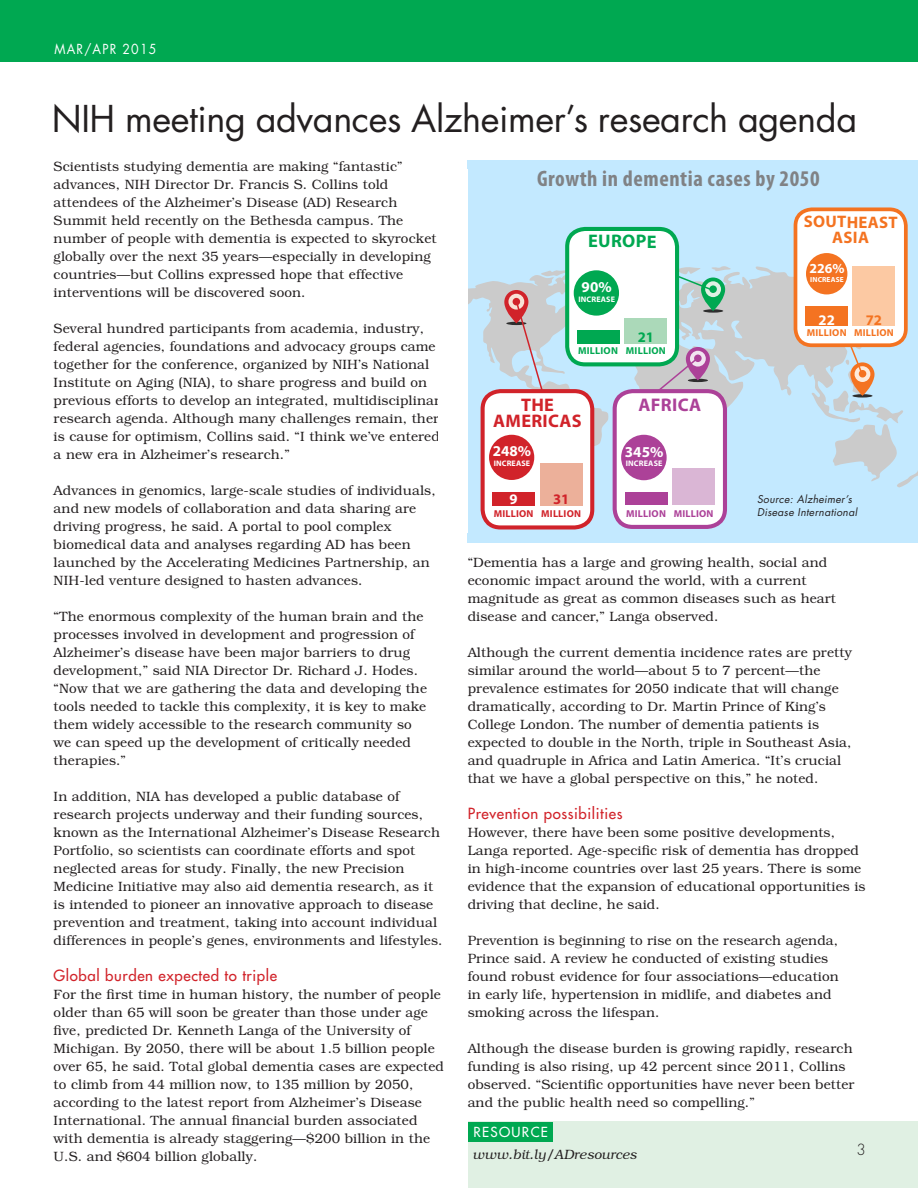
<style>
.page{position:relative;width:918px;height:1188px;background:#fff}
.page>*{position:absolute;margin:0;border:0;box-sizing:border-box;transform-origin:0 0}
.t1{font:36px "Futura Std";letter-spacing:-.01em;color:#231f20}
.t2{font:700 condensed 22.5px "Myriad Pro";letter-spacing:.025em;color:#808285}
.t3{font:700 18.45px "Myriad Pro";letter-spacing:.02em;color:#ac4198}
.t4{font:700 18.3px/16.5px "Myriad Pro";letter-spacing:.02em;color:#d1232a;text-align:center}
.t5{font:700 18.3px "Myriad Pro";letter-spacing:.015em;color:#00a851}
.t6{font:700 16.8px/15px "Myriad Pro";letter-spacing:.015em;color:#f47321;text-align:center}
.t7{font:700 15.15px "Myriad Pro";color:#fff}
.t8{font:500 15px "Futura Std";letter-spacing:.04em;color:#d1232a}
.t9{font:700 15px "Myriad Pro";color:#fff}
.t10{font:300 15px "Futura Std";color:#231f20}
.t11{font:700 14.7px "Myriad Pro";color:#00a851}
.t12{font:700 14.7px "Myriad Pro";color:#fff}
.t13{font:700 14.7px "Myriad Pro";color:#f47321}
.t14{font:700 14.55px "Myriad Pro";color:#d1232a}
.t15{font:700 14.55px "Myriad Pro";color:#fff}
.t16{font:700 13.8px "Myriad Pro";color:#fff}
.t17{font:300 13.5px/18px "Bookman Std";letter-spacing:.01em;color:#231f20}
.t18{font:italic 300 13.5px/22.2px "Bookman Std";letter-spacing:.01em;color:#231f20}
.t19{font:13.5px "Futura Std";letter-spacing:.095em;color:#fff;scale:.91 1}
.t20{font:italic 10.5px/13.5px "Futura Std";letter-spacing:.025em;color:#231f20}
.t21{font:700 10.05px "Myriad Pro";letter-spacing:.02em;color:#d1232a}
.t22{font:700 10.05px "Myriad Pro";letter-spacing:.02em;color:#ac4198}
.t23{font:700 10.05px "Myriad Pro";letter-spacing:.02em;color:#00a851}
.t24{font:700 10.05px "Myriad Pro";letter-spacing:.02em;color:#f47321}
.t25{font:700 8.1px "Myriad Pro";letter-spacing:.02em;color:#fff}
.t26{font:700 7.95px "Myriad Pro";letter-spacing:.02em;color:#fff}
.t27{font:700 7.35px "Myriad Pro";letter-spacing:.02em;color:#fff}
.s1{font-family:"Futura Std";font-weight:500;font-style:normal;color:#fff}
</style>
<div class="page">
<div style="left:0;top:0;width:918px;height:62px;background:#00a851"></div>
<div style="left:468px;top:1122px;width:450px;height:66px;background:#e0f0e3"></div>
<div style="left:468px;top:1122px;width:84px;height:20px;background:#00a851"></div>
<div style="left:468px;top:161px;width:450px;height:382px;background:#c3e9ff"></div>
<svg style="left:468px;top:264px;width:450px;height:240px"></svg>
<svg style="left:703px;top:309px;width:20px;height:4px"></svg>
<div style="left:483px;top:391px;width:109px;height:136px;background:#fff;border-radius:18px"></div>
<div style="left:481px;top:389px;width:113px;height:140px;border:4px solid #d1232a;border-radius:18px"></div>
<div style="left:492px;top:492px;width:43px;height:13px;background:#d1232a"></div>
<div style="left:540px;top:463px;width:42px;height:42px;background:#ecb09a"></div>
<div style="left:489px;top:435px;width:45px;height:45px;background:#d1232a;border-radius:50%"></div>
<div style="left:615px;top:391px;width:110px;height:136px;background:#fff;border-radius:18px"></div>
<div style="left:613px;top:389px;width:114px;height:140px;border:4px solid #ac4198;border-radius:18px"></div>
<div style="left:621px;top:435px;width:46px;height:45px;background:#ac4198;border-radius:50%"></div>
<div style="left:625px;top:493px;width:43px;height:12px;background:#ac4198"></div>
<div style="left:672px;top:469px;width:43px;height:36px;background:#dab6d5"></div>
<svg style="left:655px;top:347px;width:55px;height:47px;background:#bf9eba"></svg>
<div style="left:567px;top:229px;width:110px;height:135px;background:#fff;border-radius:18px"></div>
<div style="left:565px;top:227px;width:114px;height:139px;border:4px solid #00a851;border-radius:18px"></div>
<div style="left:625px;top:318px;width:42px;height:26px;background:#abd9b9"></div>
<div style="left:574px;top:270px;width:45px;height:46px;background:#00a851;border-radius:50%"></div>
<svg style="left:504px;top:290px;width:40px;height:102px"></svg>
<svg style="left:676px;top:275px;width:49px;height:36px"></svg>
<div style="left:577px;top:331px;width:43px;height:13px;background:#00a851"></div>
<svg style="left:852px;top:394px;width:21px;height:4px"></svg>
<svg style="left:842px;top:347px;width:33px;height:49px"></svg>
<div style="left:795px;top:209px;width:111px;height:136px;background:#fff;border-radius:16px"></div>
<div style="left:794px;top:207px;width:114px;height:140px;border:4px solid #f47321;border-radius:16px"></div>
<div style="left:805px;top:306px;width:43px;height:20px;background:#f47321"></div>
<div style="left:853px;top:266px;width:42px;height:60px;background:#fcc9a3"></div>
<div style="left:806px;top:253px;width:41px;height:41px;background:#f47321;border-radius:50%"></div>
<p class="t19" style="left:55px;top:40px;width:114px">MAR/APR 2015</p>
<h1 class="t1" style="left:52px;top:96px;width:807px">NIH meeting advances Alzheimer’s research agenda</h1>
<p class="t17" style="left:54px;top:158px;width:384px">Scientists studying dementia are making “fantastic” advances, NIH Director Dr. Francis S. Collins told attendees of the Alzheimer’s Disease (AD) Research Summit held recently on the Bethesda campus. The number of people with dementia is expected to skyrocket globally over the next 35 years—especially in developing countries—but Collins expressed hope that effective interventions will be discovered soon.</p>
<p class="t17" style="left:54px;top:320px;width:395px">Several hundred participants from academia, industry, federal agencies, foundations and advocacy groups came together for the conference, organized by NIH’s National Institute on Aging (NIA), to share progress and build on previous efforts to develop an integrated, multidisciplinary research agenda. Although many challenges remain, there is cause for optimism, Collins said. “I think we’ve entered a new era in Alzheimer’s research.”</p>
<p class="t17" style="left:54px;top:481px;width:384px">Advances in genomics, large-scale studies of individuals, and new models of collaboration and data sharing are driving progress, he said. A portal to pool complex biomedical data and analyses regarding AD has been launched by the Accelerating Medicines Partnership, an NIH-led venture designed to hasten advances.</p>
<p class="t17" style="left:54px;top:607px;width:375px">“The enormous complexity of the human brain and the processes involved in development and progression of Alzheimer’s disease have been major barriers to drug development,” said NIA Director Dr. Richard J. Hodes. “Now that we are gathering the data and developing the tools needed to tackle this complexity, it is key to make them widely accessible to the research community so we can speed up the development of critically needed therapies.”</p>
<p class="t17" style="left:54px;top:787px;width:390px">In addition, NIA has developed a public database of research projects underway and their funding sources, known as the International Alzheimer’s Disease Research Portfolio, so scientists can coordinate efforts and spot neglected areas for study. Finally, the new Precision Medicine Initiative may also aid dementia research, as it is intended to pioneer an innovative approach to disease prevention and treatment, taking into account individual differences in people’s genes, environments and lifestyles.</p>
<p class="t8" style="left:54px;top:966px;width:225px">Global burden expected to triple</p>
<p class="t17" style="left:54px;top:986px;width:392px">For the first time in human history, the number of people older than 65 will soon be greater than those under age five, predicted Dr. Kenneth Langa of the University of Michigan. By 2050, there will be about 1.5 billion people over 65, he said. Total global dementia cases are expected to climb from 44 million now, to 135 million by 2050, according to the latest report from Alzheimer’s Disease International. The annual financial burden associated with dementia is already staggering—$200 billion in the U.S. and $604 billion globally.</p>
<p class="t2" style="left:537px;top:166px;width:284px">Growth in dementia cases by 2050</p>
<p class="t6" style="left:804px;top:214px;width:95px">SOUTHEAST<br>ASIA</p>
<p class="t16" style="left:809px;top:259px;width:37px">226%</p>
<p class="t27" style="left:810px;top:274px;width:35px">INCREASE</p>
<p class="t12" style="left:819px;top:310px;width:18px">22</p>
<p class="t24" style="left:807px;top:326px;width:41px">MILLION</p>
<p class="t5" style="left:588px;top:229px;width:70px">EUROPE</p>
<p class="t7" style="left:582px;top:277px;width:32px">90%</p>
<p class="t26" style="left:578px;top:294px;width:38px">INCREASE</p>
<p class="t13" style="left:866px;top:310px;width:18px">72</p>
<p class="t24" style="left:854px;top:326px;width:41px">MILLION</p>
<p class="t11" style="left:638px;top:327px;width:18px">21</p>
<p class="t23" style="left:626px;top:344px;width:41px">MILLION</p>
<p class="t23" style="left:578px;top:344px;width:41px">MILLION</p>
<p class="t3" style="left:638px;top:392px;width:64px">AFRICA</p>
<p class="t7" style="left:625px;top:442px;width:40px">345%</p>
<p class="t25" style="left:626px;top:458px;width:38px">INCREASE</p>
<p class="t4" style="left:493px;top:396px;width:90px">THE<br>AMERICAS</p>
<p class="t9" style="left:493px;top:442px;width:40px">248%</p>
<p class="t26" style="left:494px;top:458px;width:38px">INCREASE</p>
<p class="t15" style="left:510px;top:490px;width:10px">9</p>
<p class="t21" style="left:494px;top:507px;width:41px">MILLION</p>
<p class="t20" style="left:757px;top:492px;width:102px">Source: Alzheimer’s<br>Disease International</p>
<p class="t14" style="left:553px;top:490px;width:18px">31</p>
<p class="t21" style="left:541px;top:507px;width:41px">MILLION</p>
<p class="t22" style="left:626px;top:507px;width:41px">MILLION</p>
<p class="t22" style="left:674px;top:507px;width:41px">MILLION</p>
<p class="t17" style="left:468px;top:553px;width:370px">“Dementia has a large and growing health, social and economic impact around the world, with a current magnitude as great as common diseases such as heart disease and cancer,” Langa observed.</p>
<p class="t17" style="left:468px;top:643px;width:386px">Although the current dementia incidence rates are pretty similar around the world—about 5 to 7 percent—the prevalence estimates for 2050 indicate that will change dramatically, according to Dr. Martin Prince of King’s College London. The number of dementia patients is expected to double in the North, triple in Southeast Asia, and quadruple in Africa and Latin America. “It’s crucial that we have a global perspective on this,” he noted.</p>
<p class="t8" style="left:468px;top:804px;width:156px">Prevention possibilities</p>
<p class="t17" style="left:468px;top:823px;width:399px">However, there have been some positive developments, Langa reported. Age-specific risk of dementia has dropped in high-income countries over last 25 years. There is some evidence that the expansion of educational opportunities is driving that decline, he said.</p>
<p class="t17" style="left:468px;top:931px;width:373px">Prevention is beginning to rise on the research agenda, Prince said. A review he conducted of existing studies found robust evidence for four associations—education in early life, hypertension in midlife, and diabetes and smoking across the lifespan.</p>
<p class="t17" style="left:468px;top:1039px;width:388px">Although the disease burden is growing rapidly, research funding is also rising, up 42 percent since 2011, Collins observed. “Scientific opportunities have never been better and the public health need so compelling.”</p>
<p class="t18" style="left:473px;top:1122px;width:166px"><span class="s1">RESOURCE </span>www.bit.ly/ADresources</p>
<p class="t10" style="left:857px;top:1141px;width:11px">3</p>
</div>
